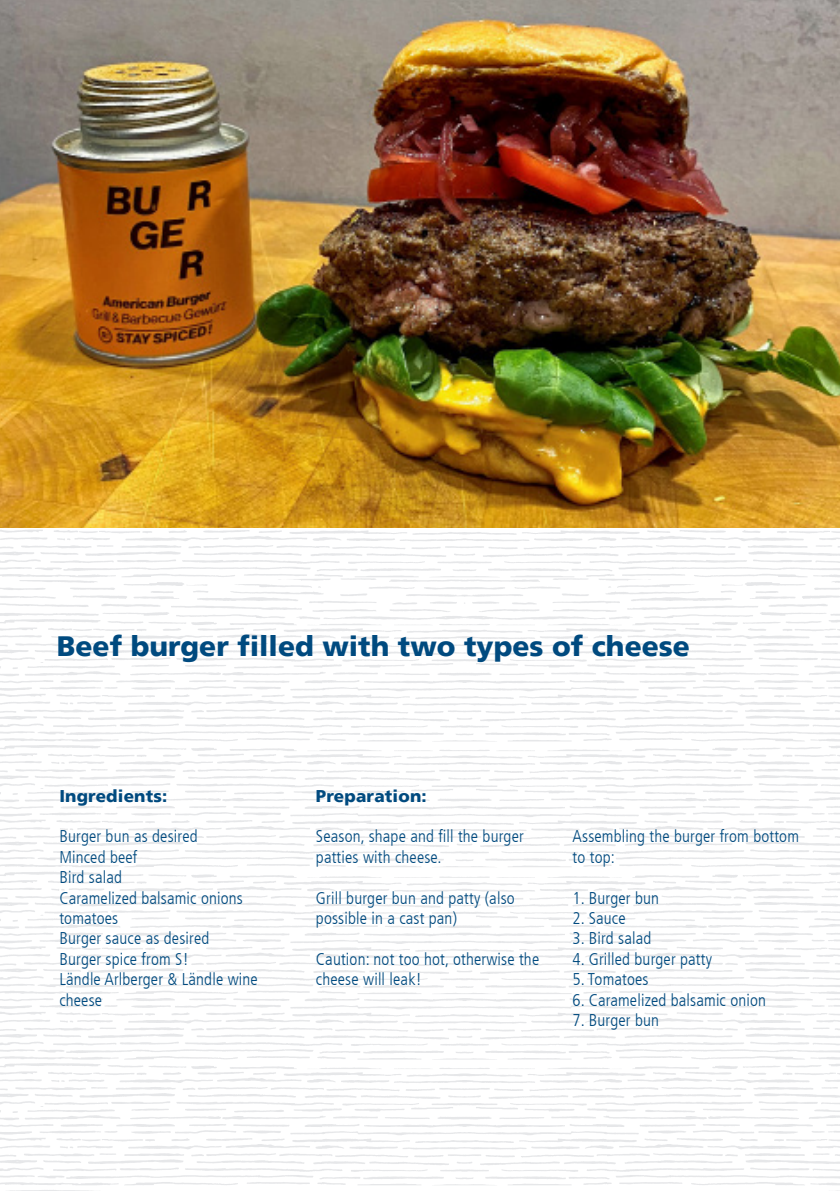
<style>
.page{position:relative;width:840px;height:1191px;background:#fff}
.page>*{position:absolute;margin:0;border:0;box-sizing:border-box;transform-origin:0 0}
.t1{font:900 28px "Frutiger LT";color:#004a7f}
.t2{font:300 condensed 17px/20.4px "Frutiger LT";letter-spacing:.01em;color:#004a7f}
.t3{font:900 17px "Frutiger LT";letter-spacing:.01em;color:#004a7f}
</style>
<div class="page">
<img style="left:0;top:527px;width:839px;height:664px">
<img style="left:0;top:0;width:839px;height:527px">
<p class="t1" style="left:57px;top:629px;width:634px">Beef burger filled with two types of cheese</p>
<p class="t3" style="left:59px;top:785px;width:109px">Ingredients:</p>
<p class="t2" style="left:59px;top:826px;width:140px">Burger bun as desired</p>
<p class="t2" style="left:59px;top:847px;width:79px">Minced beef</p>
<p class="t2" style="left:59px;top:867px;width:64px">Bird salad</p>
<p class="t2" style="left:59px;top:888px;width:185px">Caramelized balsamic onions</p>
<p class="t2" style="left:59px;top:908px;width:60px">tomatoes</p>
<p class="t2" style="left:59px;top:928px;width:151px">Burger sauce as desired</p>
<p class="t2" style="left:59px;top:949px;width:131px">Burger spice from S!</p>
<p class="t2" style="left:59px;top:969px;width:200px">Ländle Arlberger &amp; Ländle wine cheese</p>
<p class="t3" style="left:316px;top:785px;width:112px">Preparation:</p>
<p class="t2" style="left:316px;top:826px;width:209px">Season, shape and fill the burger patties with cheese.</p>
<p class="t2" style="left:316px;top:888px;width:200px">Grill burger bun and patty (also possible in a cast pan)</p>
<p class="t2" style="left:316px;top:949px;width:225px">Caution: not too hot, otherwise the cheese will leak!</p>
<p class="t2" style="left:572px;top:826px;width:228px">Assembling the burger from bottom to top:</p>
<p class="t2" style="left:572px;top:888px;width:88px">1. Burger bun</p>
<p class="t2" style="left:572px;top:908px;width:55px">2. Sauce</p>
<p class="t2" style="left:572px;top:928px;width:80px">3. Bird salad</p>
<p class="t2" style="left:572px;top:949px;width:141px">4. Grilled burger patty</p>
<p class="t2" style="left:572px;top:969px;width:78px">5. Tomatoes</p>
<p class="t2" style="left:572px;top:990px;width:195px">6. Caramelized balsamic onion</p>
<p class="t2" style="left:572px;top:1010px;width:88px">7. Burger bun</p>
</div>
